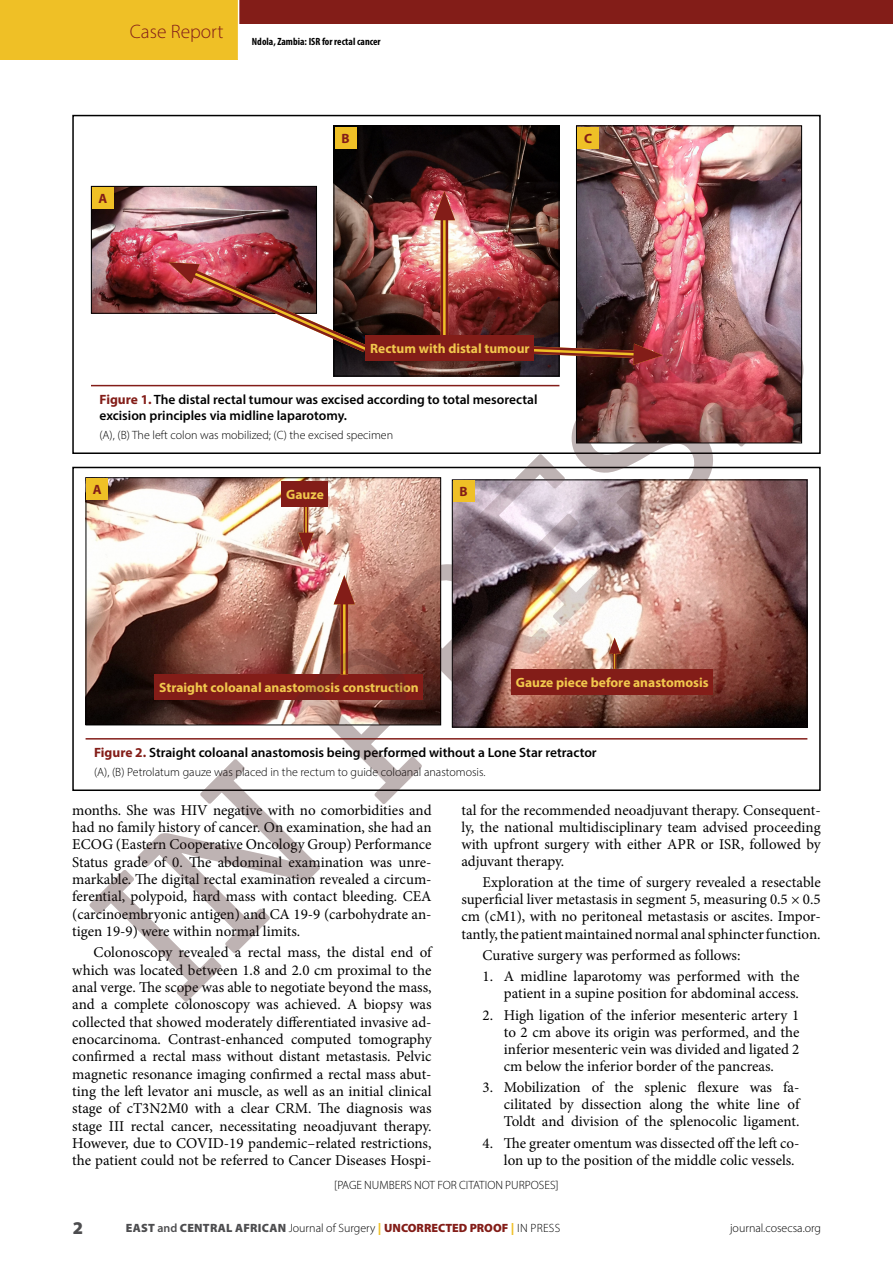
<style>
.page{position:relative;width:893px;height:1263px;background:#fff}
.page>*{position:absolute;margin:0;border:0;box-sizing:border-box;transform-origin:0 0}
.t1{font:300 19.5px "Myriad Pro";color:#831d18}
.t2{font:900 18px "Myriad Pro";color:#4d4d4f}
.ECAJS_Body_Text_Indent{font:15px/17.2px "Minion Pro";color:#000;text-align:justify}
.ECAJS_Indented_List{font:15px/17.1px "Minion Pro";color:#000;text-align:justify}
.ECAJS_Body_Text{font:15px/17.2px "Minion Pro";color:#000;text-align:justify}
.ECAJS_Table_Figure_Title{font:600 13.5px/16.2px "Myriad Pro";color:#000}
.ECAJS_Table_Header_Column{font:700 13.5px "Myriad Pro";color:#f1c84d}
.ECAJS_Table_Text{font:700 13.5px "Myriad Pro";color:#831d18}
.ECAJS_Table_Figure_Legend{font:300 12px "Myriad Pro";color:#000}
.t3{font:700 condensed 10.5px "Myriad Pro";color:#000}
.s1{font-weight:700;color:#831d18}
.s2{font-weight:900;color:#4d4d4f}
.s3{font-weight:600;color:#4d4d4f}
.s4{font-weight:900;color:#efc026}
.s5{font-weight:900;color:#831d18}
</style>
<div class="page">
<div style="left:239px;top:0;width:654px;height:23px;background:#831d18"></div>
<div style="left:0;top:0;width:238px;height:60px;background:#efc026"></div>
<img style="left:93px;top:188px;width:222px;height:90px">
<div style="left:91px;top:186px;width:226px;height:128px;border:1px solid #000"></div>
<div style="left:92px;top:187px;width:22px;height:22px;background:#efc026"></div>
<hr style="left:86px;top:738px;width:721px;height:1px;background:#831d18">
<div style="left:87px;top:478px;width:21px;height:22px;background:#efc026"></div>
<img style="left:336px;top:127px;width:221px;height:151px">
<img style="left:578px;top:127px;width:222px;height:151px">
<img style="left:169px;top:259px;width:206px;height:19px">
<svg style="left:443px;top:220px;width:3px;height:58px"></svg>
<hr style="left:441px;top:208px;width:2px;height:128px;background:#831d18">
<hr style="left:446px;top:208px;width:2px;height:128px;background:#831d18">
<svg style="left:434px;top:191px;width:21px;height:29px"></svg>
<div style="left:335px;top:127px;width:21px;height:21px;background:#efc026"></div>
<div style="left:577px;top:127px;width:22px;height:21px;background:#efc026"></div>
<img style="left:89px;top:278px;width:715px;height:724px">
<h1 class="t1" style="left:130px;top:20px;width:95px">Case Report</h1>
<p class="t3" style="left:252px;top:35px;width:130px">Ndola, Zambia: ISR for rectal cancer</p>
<p class="ECAJS_Table_Text" style="left:99px;top:190px;width:10px">A</p>
<p class="ECAJS_Table_Text" style="left:342px;top:129px;width:10px">B</p>
<p class="ECAJS_Table_Text" style="left:584px;top:129px;width:10px">C</p>
<p class="ECAJS_Table_Header_Column" style="left:370px;top:340px;width:161px">Rectum with distal tumour</p>
<p class="ECAJS_Table_Figure_Title" style="left:99px;top:391px;width:439px"><span class="s1">Figure 1.</span> The distal rectal tumour was excised according to total mesorectal excision principles via midline laparotomy.</p>
<p class="ECAJS_Table_Figure_Legend" style="left:99px;top:428px;width:295px">(A), (B) The left colon was mobilized; (C) the excised specimen</p>
<p class="ECAJS_Table_Text" style="left:93px;top:481px;width:10px">A</p>
<p class="ECAJS_Table_Header_Column" style="left:286px;top:486px;width:39px">Gauze</p>
<p class="ECAJS_Table_Text" style="left:459px;top:483px;width:10px">B</p>
<p class="ECAJS_Table_Header_Column" style="left:159px;top:679px;width:261px">Straight coloanal anastomosis construction</p>
<p class="ECAJS_Table_Header_Column" style="left:516px;top:673px;width:194px">Gauze piece before anastomosis</p>
<p class="ECAJS_Table_Figure_Title" style="left:94px;top:744px;width:504px"><span class="s1">Figure 2.</span> Straight coloanal anastomosis being performed without a Lone Star retractor</p>
<p class="ECAJS_Table_Figure_Legend" style="left:94px;top:765px;width:393px">(A), (B) Petrolatum gauze was placed in the rectum to guide coloanal anastomosis.</p>
<p class="ECAJS_Body_Text" style="left:72px;top:801px;width:361px">months. She was HIV negative with no comorbidities and had no family history of cancer. On examination, she had an ECOG (Eastern Cooperative Oncology Group) Performance Status grade of 0. The abdominal examination was unre&shy;markable. The digital rectal examination revealed a circum&shy;ferential, polypoid, hard mass with contact bleeding. CEA (carcinoembryonic antigen) and CA 19-9 (carbohydrate an&shy;tigen 19-9) were within normal limits.</p>
<p class="ECAJS_Body_Text_Indent" style="left:72px;top:944px;width:361px;text-indent:21px">Colonoscopy revealed a rectal mass, the distal end of which was located between 1.8 and 2.0 cm proximal to the anal verge. The scope was able to negotiate beyond the mass, and a complete colonoscopy was achieved. A biopsy was collected that showed moderately differentiated invasive ad&shy;enocarcinoma. Contrast-enhanced computed tomography confirmed a rectal mass without distant metastasis. Pelvic magnetic resonance imaging confirmed a rectal mass abut&shy;ting the left levator ani muscle, as well as an initial clinical stage of cT3N2M0 with a clear CRM. The diagnosis was stage III rectal cancer, necessitating neoadjuvant therapy.<br>However, due to COVID-19 pandemic–related restrictions, the patient could not be referred to Cancer Diseases Hospi-</p>
<p class="ECAJS_Body_Text_Indent" style="left:461px;top:801px;width:361px">tal for the recommended neoadjuvant therapy. Consequent&shy;ly, the national multidisciplinary team advised proceeding with upfront surgery with either APR or ISR, followed by adjuvant therapy.</p>
<p class="ECAJS_Body_Text_Indent" style="left:461px;top:874px;width:361px;text-indent:21px">Exploration at the time of surgery revealed a resectable superficial liver metastasis in segment 5, measuring 0.5 × 0.5 cm (cM1), with no peritoneal metastasis or ascites. Impor&shy;tantly, the patient maintained normal anal sphincter function.</p>
<p class="ECAJS_Body_Text_Indent" style="left:483px;top:946px;width:259px">Curative surgery was performed as follows:</p>
<p class="ECAJS_Indented_List" style="left:483px;top:968px;width:318px;text-align:right">1. A midline laparotomy was performed with the patient in a supine position for abdominal access.</p>
<p class="ECAJS_Indented_List" style="left:504px;top:1006px;width:297px;text-indent:-21px">2. High ligation of the inferior mesenteric artery 1 to 2 cm above its origin was performed, and the inferior mesenteric vein was divided and ligated 2 cm below the inferior border of the pancreas.</p>
<p class="ECAJS_Indented_List" style="left:504px;top:1079px;width:297px;text-indent:-21px">3. Mobilization of the splenic flexure was fa&shy;cilitated by dissection along the white line of Toldt and division of the splenocolic ligament.</p>
<p class="ECAJS_Indented_List" style="left:504px;top:1134px;width:297px;text-indent:-21px">4. The greater omentum was dissected off the left co&shy;lon up to the position of the middle colic vessels.</p>
<p class="ECAJS_Table_Figure_Legend" style="left:334px;top:1177px;width:226px">[PAGE NUMBERS NOT FOR CITATION PURPOSES]</p>
<p class="t2" style="left:73px;top:1216px;width:12px">2</p>
<p class="ECAJS_Table_Figure_Legend" style="left:126px;top:1221px;width:436px"><span class="s2">EAST</span> <span class="s3">and</span> <span class="s2">CENTRAL AFRICAN</span> Journal of Surgery <span class="s4">|</span> <span class="s5">UNCORRECTED PROOF</span> <span class="s4">|</span> IN PRESS</p>
<p class="ECAJS_Table_Figure_Legend" style="left:730px;top:1221px;width:93px">journal.cosecsa.org</p>
</div>
